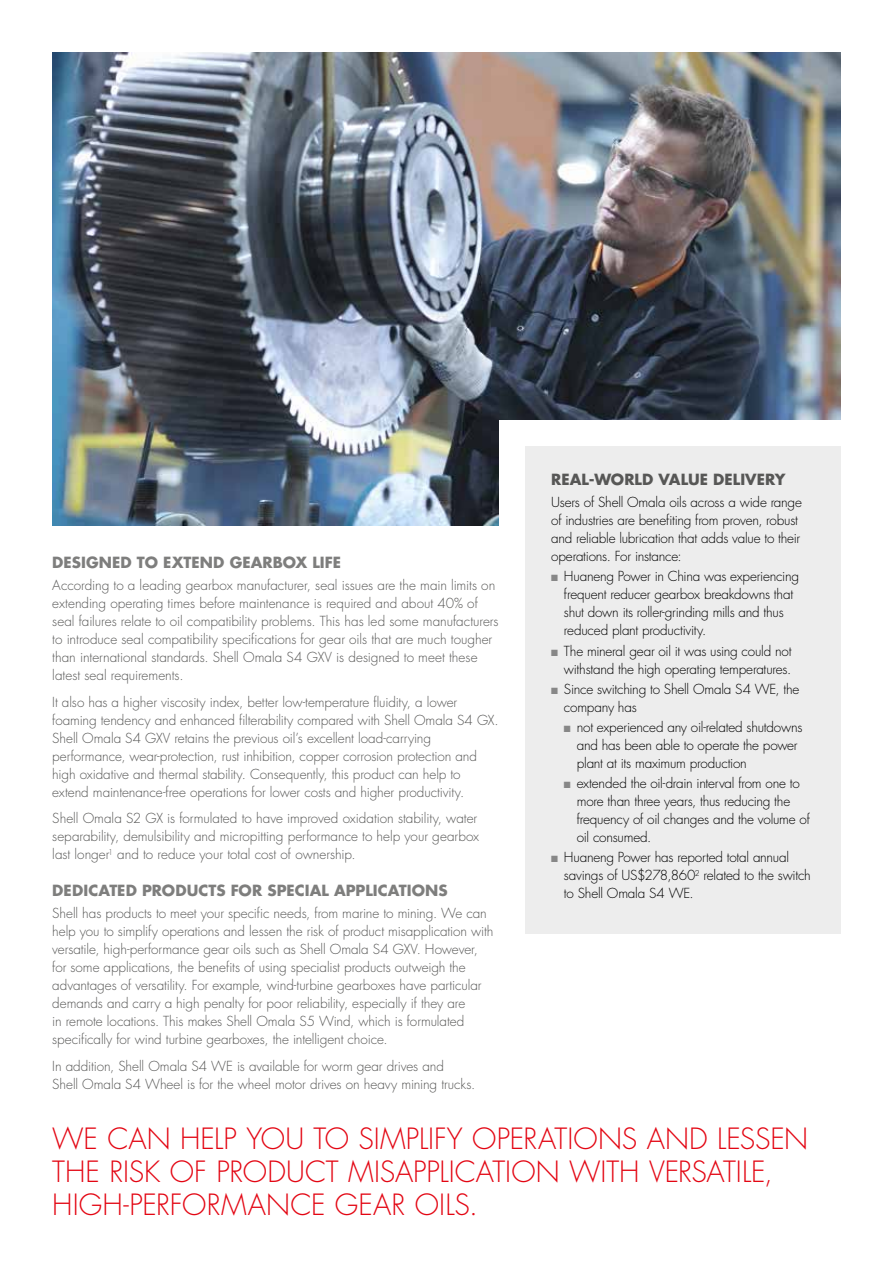
<style>
.page{position:relative;width:893px;height:1263px;background:#fff}
.page>*{position:absolute;margin:0;border:0;box-sizing:border-box;transform-origin:0 0}
.t1{font:300 28.5px/33px "Futura Std";color:#e30613}
.t2{font:700 15px "Futura Std";letter-spacing:.005em;color:#7e7e7d}
.t3{font:700 15px "Futura Std";letter-spacing:.005em;color:#575756}
.t4{font:300 13.5px/18px "Futura Std";letter-spacing:-.005em;color:#575756}
.t5{font:300 13.5px/18px "Futura Std";letter-spacing:-.015em;color:#000}
.s1{color:#878787}
</style>
<div class="page">
<img style="left:52px;top:53px;width:788px;height:472px">
<div style="left:499px;top:420px;width:367px;height:199px;background:#fff"></div>
<div style="left:525px;top:446px;width:315px;height:487px;background:#ededed"></div>
<p class="t2" style="left:52px;top:552px;width:290px">DESIGNED TO EXTEND GEARBOX LIFE</p>
<p class="t4" style="left:52px;top:577px;width:448px">According to a leading gearbox manufacturer, seal issues are the main limits on extending operating times before maintenance is required and about 40% of seal failures relate to oil compatibility problems. This has led some manufacturers to introduce seal compatibility specifications for gear oils that are much tougher than international standards. Shell Omala S4 GXV is designed to meet these latest seal requirements.</p>
<p class="t4" style="left:52px;top:693px;width:448px">It also has a higher viscosity index, better low-temperature fluidity, a lower foaming tendency and enhanced filterability compared with Shell Omala S4 GX.<br>Shell Omala S4 GXV retains the previous oil’s excellent load-carrying performance, wear-protection, rust inhibition, copper corrosion protection and high oxidative and thermal stability. Consequently, this product can help to extend maintenance-free operations for lower costs and higher productivity.</p>
<p class="t4" style="left:52px;top:810px;width:428px">Shell Omala S2 GX is formulated to have improved oxidation stability, water separability, demulsibility and micropitting performance to help your gearbox last longer<sup>1</sup> and to reduce your total cost of ownership.</p>
<p class="t2" style="left:52px;top:880px;width:397px">DEDICATED PRODUCTS FOR SPECIAL APPLICATIONS</p>
<p class="t4" style="left:52px;top:904px;width:443px">Shell has products to meet your specific needs, from marine to mining. We can help you to simplify operations and lessen the risk of product misapplication with versatile, high-performance gear oils such as Shell Omala S4 GXV. However, for some applications, the benefits of using specialist products outweigh the advantages of versatility. For example, wind-turbine gearboxes have particular demands and carry a high penalty for poor reliability, especially if they are<br>in remote locations. This makes Shell Omala S5 Wind, which is formulated specifically for wind turbine gearboxes, the intelligent choice.</p>
<p class="t4" style="left:52px;top:1057px;width:424px">In addition, Shell Omala S4 WE is available for worm gear drives and<br>Shell Omala S4 Wheel is for the wheel motor drives on heavy mining trucks.</p>
<p class="t3" style="left:551px;top:469px;width:236px">REAL-WORLD VALUE DELIVERY</p>
<p class="t5" style="left:551px;top:494px;width:252px">Users of Shell Omala oils across a wide range of industries are benefiting from proven, robust and reliable lubrication that adds value to their operations. For instance:</p>
<p class="t5" style="left:564px;top:568px;width:237px;text-indent:-13px"><span class="s1">■</span> Huaneng Power in China was experiencing frequent reducer gearbox breakdowns that shut down its roller-grinding mills and thus reduced plant productivity.</p>
<p class="t5" style="left:551px;top:642px;width:242px;text-align:right"><span class="s1">■</span> The mineral gear oil it was using could not withstand the high operating temperatures.</p>
<p class="t5" style="left:564px;top:680px;width:237px;text-indent:-13px"><span class="s1">■</span> Since switching to Shell Omala S4 WE, the company has</p>
<p class="t5" style="left:577px;top:718px;width:227px;text-indent:-13px"><span class="s1">■</span> not experienced any oil-related shutdowns and has been able to operate the power plant at its maximum production</p>
<p class="t5" style="left:577px;top:774px;width:235px;text-indent:-13px"><span class="s1">■</span> extended the oil-drain interval from one to more than three years, thus reducing the frequency of oil changes and the volume of oil consumed.</p>
<p class="t5" style="left:564px;top:848px;width:248px;text-indent:-13px"><span class="s1">■</span> Huaneng Power has reported total annual savings of US$278,860<sup>2</sup> related to the switch to Shell Omala S4 WE.</p>
<h1 class="t1" style="left:52px;top:1123px;width:757px">WE CAN HELP YOU TO SIMPLIFY OPERATIONS AND LESSEN<br>THE RISK OF PRODUCT MISAPPLICATION WITH VERSATILE,<br>HIGH-PERFORMANCE GEAR OILS.</h1>
</div>
